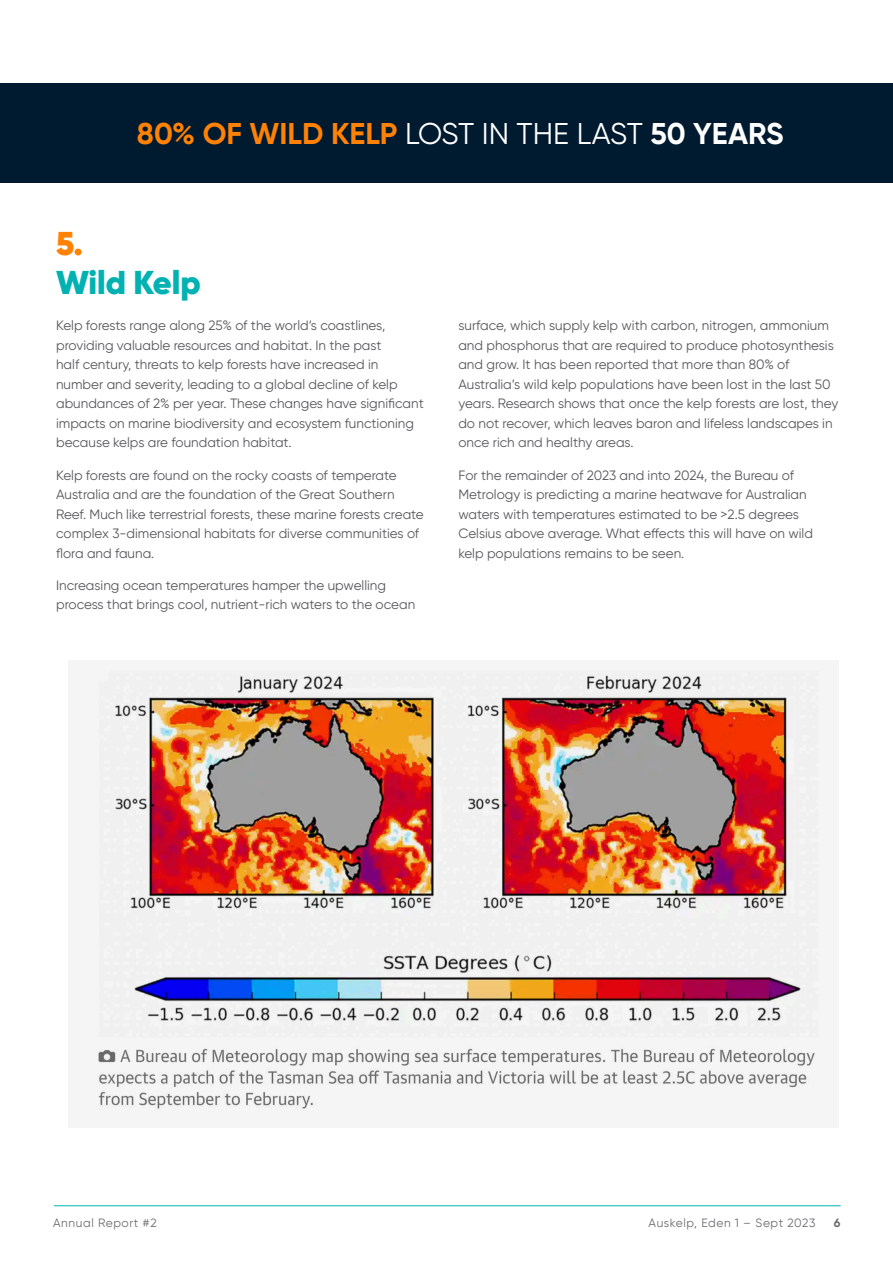
<style>
.page{position:relative;width:893px;height:1263px;background:#fff}
.page>*{position:absolute;margin:0;border:0;box-sizing:border-box;transform-origin:0 0}
.List_of_Figures___text{font:900 33px "Gilroy";color:#02b2b2}
.List_of_Figures___text-2{font:900 33px "Gilroy";color:#ff8204}
.t1{font:700 30px "Gilroy";color:#ff8204}
.List_of_Figures___text-3{font:13.5px/19.5px "Gilroy";color:#57585a}
.t2{font:12px "Gilroy";letter-spacing:.05em;color:#6c6d70}
.t3{font:700 12px "Gilroy";color:#6c6d70}
.s1{font-weight:400;color:#fff}
.s2{color:#fff}
</style>
<div class="page">
<hr style="left:54px;top:1205px;width:787px;height:1px;background:#02b2b2">
<div style="left:0;top:83px;width:893px;height:100px;background:#001a30"></div>
<img style="left:97px;top:670px;width:722px;height:441px">
<p class="t1" style="left:137px;top:115px;width:648px">80% OF WILD KELP <span class="s1">LOST IN THE LAST</span> <span class="s2">50 YEARS</span></p>
<p class="List_of_Figures___text-2" style="left:56px;top:222px;width:29px">5.</p>
<p class="List_of_Figures___text" style="left:56px;top:261px;width:146px">Wild Kelp</p>
<p class="List_of_Figures___text-3" style="left:56px;top:316px;width:369px">Kelp forests range along 25% of the world’s coastlines, providing valuable resources and habitat. In the past<br>half century, threats to kelp forests have increased in number and severity, leading to a global decline of kelp abundances of 2% per year. These changes have significant impacts on marine biodiversity and ecosystem functioning because kelps are foundation habitat.</p>
<p class="List_of_Figures___text-3" style="left:56px;top:465px;width:369px">Kelp forests are found on the rocky coasts of temperate Australia and are the foundation of the Great Southern Reef. Much like terrestrial forests, these marine forests create complex 3-dimensional habitats for diverse communities of flora and fauna.</p>
<p class="List_of_Figures___text-3" style="left:56px;top:575px;width:361px">Increasing ocean temperatures hamper the upwelling process that brings cool, nutrient-rich waters to the ocean</p>
<p class="List_of_Figures___text-3" style="left:458px;top:316px;width:381px">surface, which supply kelp with carbon, nitrogen, ammonium and phosphorus that are required to produce photosynthesis and grow. It has been reported that more than 80% of Australia’s wild kelp populations have been lost in the last 50 years. Research shows that once the kelp forests are lost, they do not recover, which leaves baron and lifeless landscapes in once rich and healthy areas.</p>
<p class="List_of_Figures___text-3" style="left:458px;top:465px;width:356px">For the remainder of 2023 and into 2024, the Bureau of Metrology is predicting a marine heatwave for Australian waters with temperatures estimated to be &gt;2.5 degrees Celsius above average. What effects this will have on wild kelp populations remains to be seen.</p>
<p class="t2" style="left:53px;top:1215px;width:105px">Annual Report #2</p>
<p class="t2" style="left:649px;top:1215px;width:168px">Auskelp, Eden 1 – Sept 2023</p>
<p class="t3" style="left:834px;top:1215px;width:8px">6</p>
</div>
